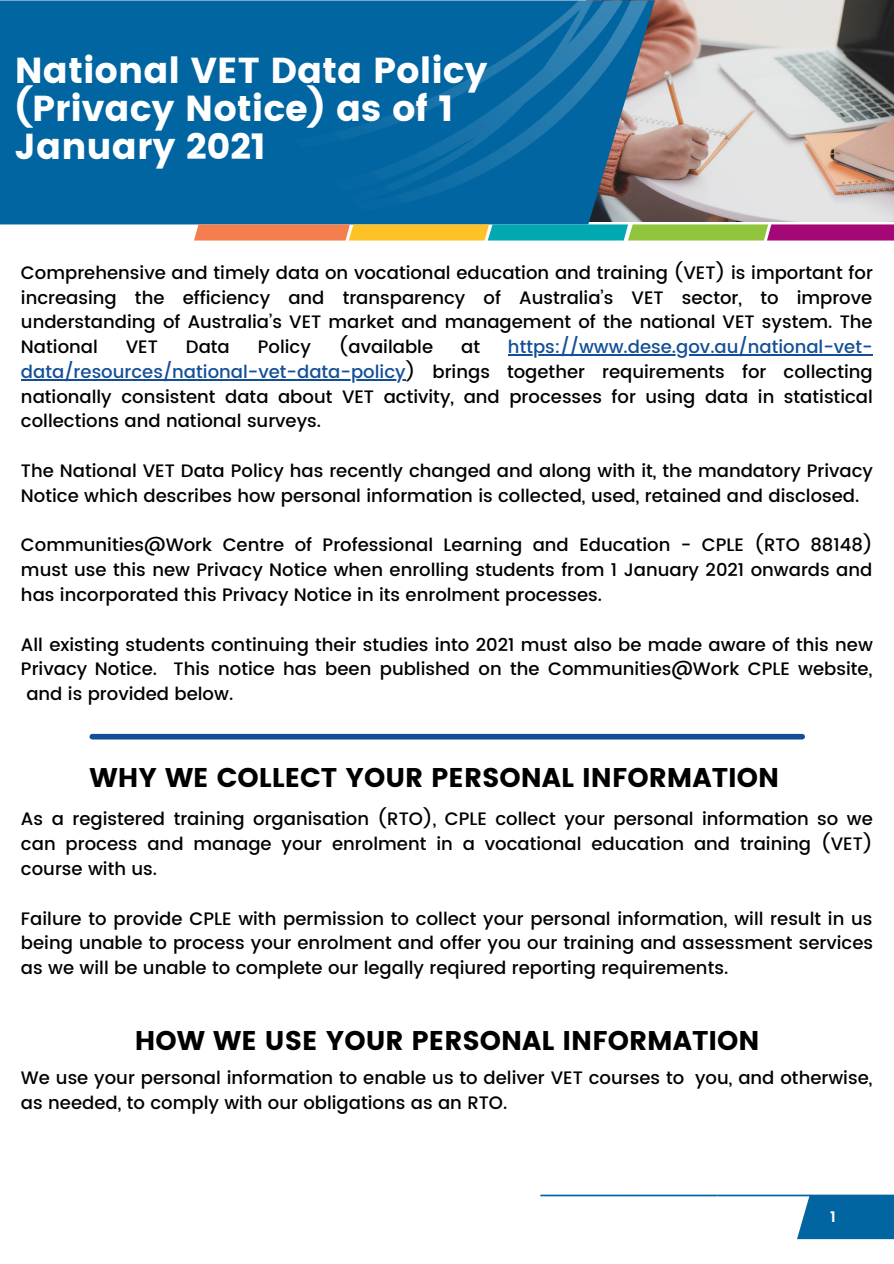
<style>
.page{position:relative;width:894px;height:1264px;background:#fff}
.page>*{position:absolute;margin:0;border:0;box-sizing:border-box;transform-origin:0 0}
.t1{font:36px/38.2px "Poppins";color:#fff}
.t2{font:27px "Poppins";color:#000}
.t3{font:500 18px/24.8px "Poppins";color:#000;text-align:justify}
.t4{font:600 15px "Poppins";color:#fff}
.s1{color:#134f97}
</style>
<div class="page">
<img style="left:654px;top:0;width:239px;height:222px">
<svg style="left:0;top:215px;width:654px;height:9px;background:#0e699f"></svg>
<svg style="left:0;top:0;width:654px;height:215px;background:#0a68a0"></svg>
<svg style="left:194px;top:224px;width:699px;height:16px;background:#a69164"></svg>
<svg style="left:540px;top:1194px;width:353px;height:45px"></svg>
<hr style="left:508px;top:354px;width:364px;height:1px;background:#134f97">
<hr style="left:21px;top:379px;width:384px;height:1px;background:#134f97">
<div style="left:92px;top:734px;width:710px;height:5px;background:#134f97"></div>
<p class="t1" style="left:15px;top:51px;width:474px">National VET Data Policy (Privacy Notice) as of 1<br>January 2021</p>
<p class="t3" style="left:21px;top:260px;width:853px">Comprehensive and timely data on vocational education and training (VET) is important for increasing the efficiency and transparency of Australia’s VET sector, to improve understanding of Australia’s VET market and management of the national VET system. The National</p>
<p class="t3" style="left:126px;top:334px;width:34px">VET</p>
<p class="t3" style="left:186px;top:334px;width:45px">Data</p>
<p class="t3" style="left:258px;top:334px;width:55px">Policy</p>
<p class="t3" style="left:338px;top:334px;width:96px">(available</p>
<p class="t3" style="left:461px;top:334px;width:20px">at</p>
<p class="t3" style="left:21px;top:334px;width:853px;text-indent:487px"><span class="s1">https://www.dese.gov.au/national-vet&shy;data/resources/national-vet-data-policy</span>) brings together requirements for collecting nationally consistent data about VET activity, and processes for using data in statistical collections and national surveys.</p>
<p class="t3" style="left:21px;top:458px;width:853px">The National VET Data Policy has recently changed and along with it, the mandatory Privacy<br>Notice which describes how personal information is collected, used, retained and disclosed.</p>
<p class="t3" style="left:21px;top:533px;width:852px">Communities@Work Centre of Professional Learning and Education - CPLE (RTO 88148) must use this new Privacy Notice when enrolling students from 1 January 2021 onwards and has incorporated this Privacy Notice in its enrolment processes.</p>
<p class="t3" style="left:21px;top:632px;width:853px">All existing students continuing their studies into 2021 must also be made aware of this new</p>
<p class="t3" style="left:21px;top:656px;width:852px">Privacy Notice. This notice has been published on the Communities@Work CPLE website,</p>
<p class="t3" style="left:26px;top:681px;width:208px">and is provided below.</p>
<p class="t2" style="left:89px;top:762px;width:691px">WHY WE COLLECT YOUR PERSONAL INFORMATION</p>
<p class="t3" style="left:21px;top:806px;width:853px">As a registered training organisation (RTO), CPLE collect your personal information so we can process and manage your enrolment in a vocational education and training (VET) course with us.</p>
<p class="t3" style="left:21px;top:906px;width:853px">Failure to provide CPLE with permission to collect your personal information, will result in us being unable to process your enrolment and offer you our training and assessment services as we will be unable to complete our legally reqiured reporting requirements.</p>
<p class="t2" style="left:135px;top:1024px;width:626px">HOW WE USE YOUR PERSONAL INFORMATION</p>
<p class="t3" style="left:21px;top:1065px;width:852px">We use your personal information to enable us to deliver VET courses to you, and otherwise, as needed, to comply with our obligations as an RTO.</p>
<p class="t4" style="left:830px;top:1208px;width:7px">1</p>
</div>
